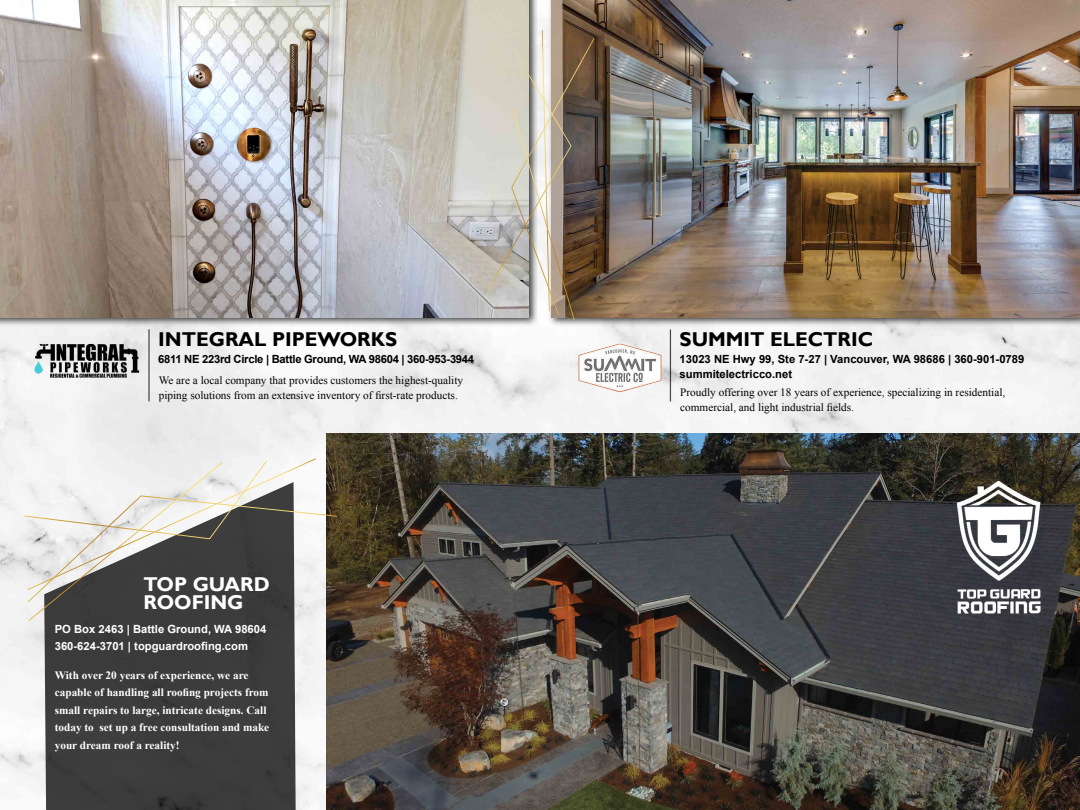
<style>
.page{position:relative;width:1080px;height:810px;background:#fff}
.page>*{position:absolute;margin:0;border:0;box-sizing:border-box;transform-origin:0 0}
.t1{font:700 20px "Gill Sans";color:#000}
.t2{font:700 20px/17.5px "Gill Sans";color:#fff}
.t3{font:11.25px/15px "Times New Roman";color:#000}
.t4{font:700 11.25px/17.5px "Times New Roman";color:#fff}
.t5{font:700 11.25px/15px "Arial";color:#000}
.t6{font:700 11.25px/17.5px "Arial";color:#fff}
.t7{font:700 11.25px "Arial";letter-spacing:-.025em;color:#000}
</style>
<div class="page">
<img style="left:0;top:25px;width:1080px;height:785px">
<div style="left:0;top:0;width:539px;height:327px;background:#000;opacity:.75"></div>
<img style="left:0;top:0;width:529px;height:317px">
<div style="left:548px;top:0;width:532px;height:327px;background:#000;opacity:.75"></div>
<img style="left:551px;top:0;width:529px;height:317px">
<img style="left:327px;top:433px;width:753px;height:377px">
<div style="left:44px;top:621px;width:252px;height:189px;background:#3c3c3c"></div>
<hr style="left:148px;top:329px;width:2px;height:72px;background:#000">
<hr style="left:670px;top:329px;width:1px;height:72px;background:#000">
<img style="left:26px;top:333px;width:119px;height:57px">
<img style="left:950px;top:481px;width:97px;height:134px">
<img style="left:578px;top:342px;width:85px;height:55px">
<svg style="left:24px;top:461px;width:313px;height:160px"></svg>
<img style="left:487px;top:30px;width:108px;height:290px">
<h1 class="t1" style="left:158px;top:327px;width:241px">INTEGRAL PIPEWORKS</h1>
<p class="t7" style="left:158px;top:351px;width:318px">6811 NE 223rd Circle | Battle Ground, WA 98604 | 360-953-3944</p>
<p class="t3" style="left:159px;top:373px;width:306px">We are a local company that provides customers the highest-quality piping solutions from an extensive inventory of first-rate products.</p>
<h1 class="t2" style="left:143px;top:576px;width:128px">TOP GUARD<br>ROOFING</h1>
<p class="t6" style="left:55px;top:620px;width:213px">PO Box 2463 | Battle Ground, WA 98604<br>360-624-3701 | topguardroofing.com</p>
<p class="t4" style="left:55px;top:666px;width:216px">With over 20 years of experience, we are capable of handling all roofing projects from small repairs to large, intricate designs. Call today to set up a free consultation and make your dream roof a reality!</p>
<h1 class="t1" style="left:680px;top:327px;width:195px">SUMMIT ELECTRIC</h1>
<p class="t5" style="left:680px;top:352px;width:346px">13023 NE Hwy 99, Ste 7-27 | Vancouver, WA 98686 | 360-901-0789 summitelectricco.net</p>
<p class="t3" style="left:680px;top:384px;width:327px">Proudly offering over 18 years of experience, specializing in residential, commercial, and light industrial fields.</p>
</div>
